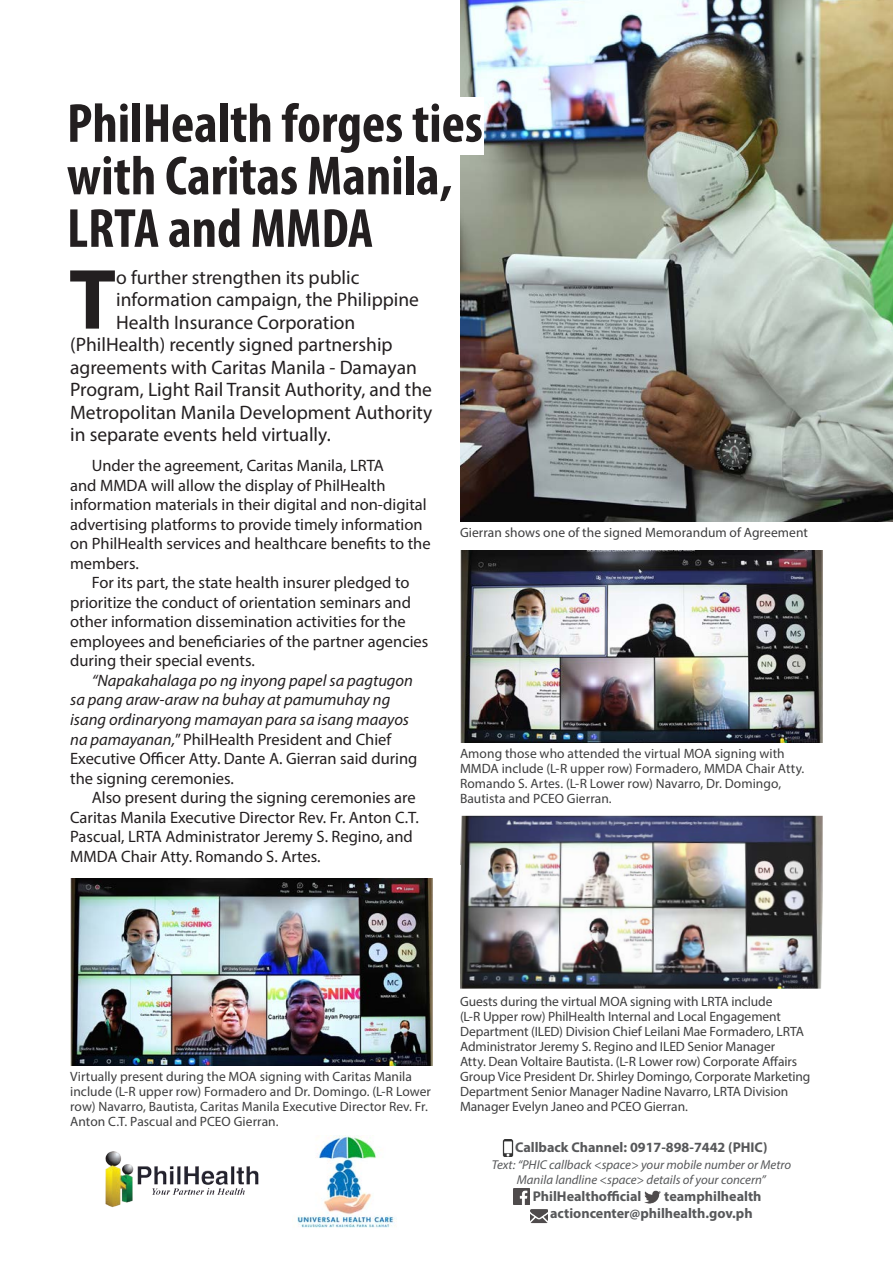
<style>
.page{position:relative;width:893px;height:1263px;background:#fff}
.page>*{position:absolute;margin:0;border:0;box-sizing:border-box;transform-origin:0 0}
.t1{font:700 86.25px "Myriad Pro";color:#231f20}
.t2{font:700 condensed 55.5px/52.5px "Myriad Pro";color:#231f20}
.t3{font:19.5px "Myriad Pro";color:#231f20}
.t4{font:16.5px/19.5px "Myriad Pro";color:#231f20}
.t5{font:italic 16.5px/19.5px "Myriad Pro";color:#231f20}
.t6{font:700 14.1px/17px "Myriad Pro";color:#57585a}
.t7{font:13.5px/15px "Myriad Pro";color:#3e3e3f}
.t8{font:italic 12.9px/15.5px "Myriad Pro";color:#57585a;text-align:center}
.s1{font-style:normal}
</style>
<div class="page">
<img style="left:297px;top:1135px;width:99px;height:93px">
<img style="left:105px;top:1151px;width:154px;height:57px">
<img style="left:502px;top:1140px;width:12px;height:17px">
<img style="left:513px;top:1189px;width:16px;height:16px">
<img style="left:645px;top:1190px;width:15px;height:14px">
<img style="left:531px;top:1209px;width:16px;height:15px">
<img style="left:460px;top:0;width:433px;height:521px">
<img style="left:460px;top:550px;width:363px;height:192px">
<img style="left:70px;top:879px;width:363px;height:186px">
<img style="left:460px;top:816px;width:363px;height:173px">
<div style="left:0;top:98px;width:483px;height:57px;background:#fff"></div>
<p class="t2" style="left:67px;top:96px;width:417px">PhilHealth forges ties with Caritas Manila,<br>LRTA and MMDA</p>
<p class="t1" style="left:69px;top:243px;width:49px">T</p>
<p class="t3" style="left:116px;top:265px;width:245px">o further strengthen its public</p>
<p class="t3" style="left:116px;top:288px;width:304px">information campaign, the Philippine</p>
<p class="t3" style="left:116px;top:310px;width:241px">Health Insurance Corporation</p>
<p class="t3" style="left:70px;top:333px;width:324px">(PhilHealth) recently signed partnership</p>
<p class="t3" style="left:70px;top:355px;width:348px">agreements with Caritas Manila - Damayan</p>
<p class="t3" style="left:70px;top:378px;width:363px">Program, Light Rail Transit Authority, and the</p>
<p class="t3" style="left:70px;top:400px;width:364px">Metropolitan Manila Development Authority</p>
<p class="t3" style="left:70px;top:423px;width:262px">in separate events held virtually.</p>
<p class="t4" style="left:70px;top:456px;width:362px;text-indent:22px">Under the agreement, Caritas Manila, LRTA<br>and MMDA will allow the display of PhilHealth information materials in their digital and non-digital advertising platforms to provide timely information on PhilHealth services and healthcare benefits to the members.</p>
<p class="t4" style="left:70px;top:573px;width:360px;text-indent:22px">For its part, the state health insurer pledged to prioritize the conduct of orientation seminars and other information dissemination activities for the employees and beneficiaries of the partner agencies during their special events.</p>
<p class="t5" style="left:70px;top:670px;width:349px;text-indent:22px">“Napakahalaga po ng inyong papel sa pagtugon sa pang araw-araw na buhay at pamumuhay ng isang ordinaryong mamayan para sa isang maayos na pamayanan,<span class="s1">” PhilHealth President and Chief Executive Officer Atty. Dante A. Gierran said during the signing ceremonies.</span></p>
<p class="t4" style="left:70px;top:787px;width:350px;text-indent:22px">Also present during the signing ceremonies are Caritas Manila Executive Director Rev. Fr. Anton C.T.<br>Pascual, LRTA Administrator Jeremy S. Regino, and MMDA Chair Atty. Romando S. Artes.</p>
<p class="t7" style="left:460px;top:524px;width:349px">Gierran shows one of the signed Memorandum of Agreement</p>
<p class="t7" style="left:460px;top:746px;width:346px">Among those who attended the virtual MOA signing with MMDA include (L-R upper row) Formadero, MMDA Chair Atty.<br>Romando S. Artes. (L-R Lower row) Navarro, Dr. Domingo, Bautista and PCEO Gierran.</p>
<p class="t7" style="left:70px;top:1069px;width:362px">Virtually present during the MOA signing with Caritas Manila include (L-R upper row) Formadero and Dr. Domingo. (L-R Lower row) Navarro, Bautista, Caritas Manila Executive Director Rev. Fr.<br>Anton C.T. Pascual and PCEO Gierran.</p>
<p class="t7" style="left:460px;top:994px;width:352px">Guests during the virtual MOA signing with LRTA include<br>(L-R Upper row) PhilHealth Internal and Local Engagement Department (ILED) Division Chief Leilani Mae Formadero, LRTA Administrator Jeremy S. Regino and ILED Senior Manager<br>Atty. Dean Voltaire Bautista. (L-R Lower row) Corporate Affairs Group Vice President Dr. Shirley Domingo, Corporate Marketing Department Senior Manager Nadine Navarro, LRTA Division Manager Evelyn Janeo and PCEO Gierran.</p>
<p class="t6" style="left:515px;top:1139px;width:254px">Callback Channel: 0917-898-7442 (PHIC)</p>
<p class="t8" style="left:492px;top:1157px;width:301px">Text: “PHIC callback &lt;space&gt; your mobile number or Metro<br>Manila landline &lt;space&gt; details of your concern”</p>
<p class="t6" style="left:533px;top:1188px;width:110px">PhilHealthofficial</p>
<p class="t6" style="left:550px;top:1188px;width:213px;text-indent:114px">teamphilhealth actioncenter@philhealth.gov.ph</p>
</div>
